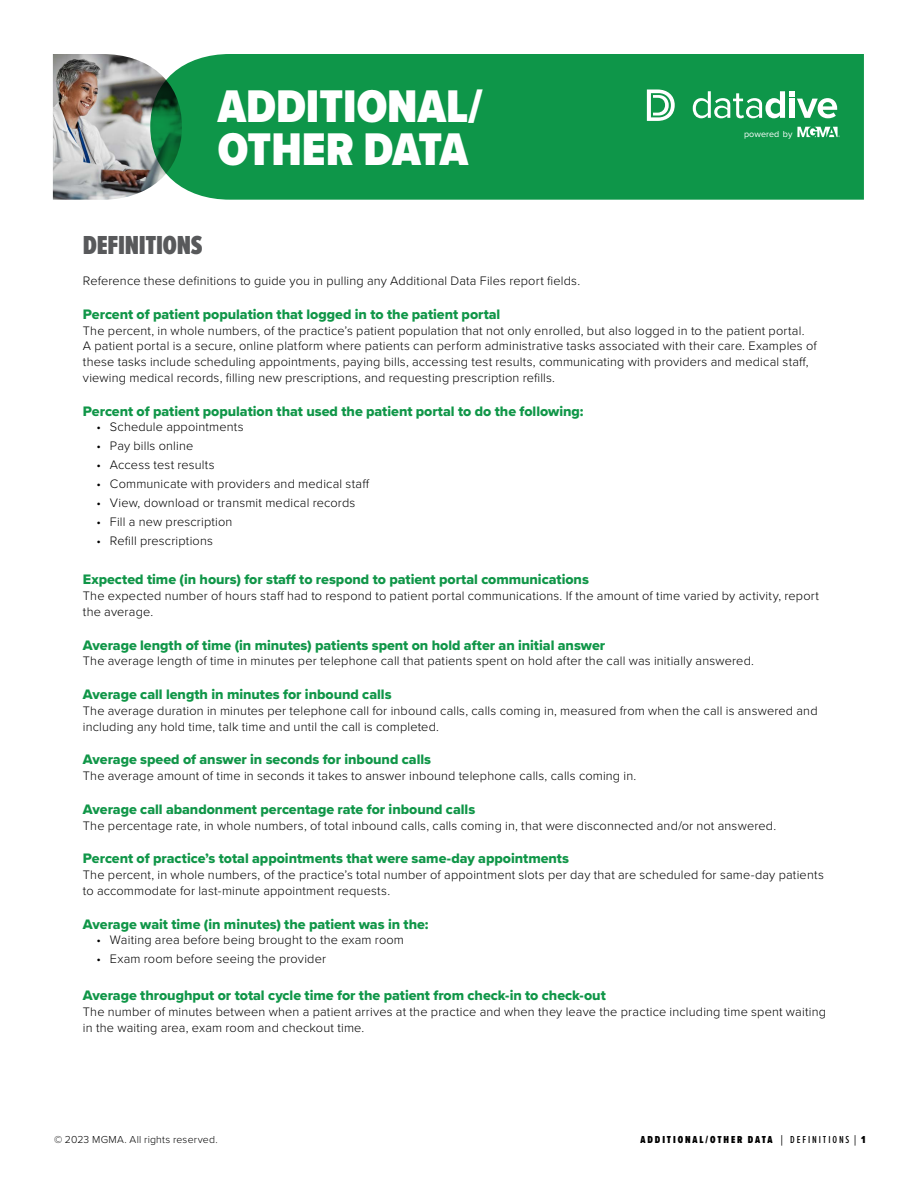
<style>
.page{position:relative;width:918px;height:1188px;background:#fff}
.page>*{position:absolute;margin:0;border:0;box-sizing:border-box;transform-origin:0 0}
.t1{font:900 47.4px/43.5px "Proxima Nova Cond";color:#fff}
.t2{font:900 27px "Proxima Nova Ex Cn";letter-spacing:-.01em;color:#58595b}
.t3{font:14.25px "Proxima Nova Extrabld";color:#109648}
.t4{font:300 12.75px/15.8px "Proxima Nova";letter-spacing:.01em;color:#000}
.t5{font:900 10.5px "Proxima Nova Ex Cn";letter-spacing:.18em;color:#000}
.t6{font:300 10.5px "Proxima Nova";letter-spacing:.02em;color:#000}
.t7{font:9px "Proxima Nova";color:#fff}
.s1{font-family:"Minion Pro";font-weight:400}
.s2{font-weight:500}
</style>
<div class="page">
<img style="left:53px;top:54px;width:97px;height:146px">
<div style="left:150px;top:54px;width:714px;height:146px;background:#0e9649"></div>
<svg style="left:647px;top:89px;width:28px;height:32px"></svg>
<svg style="left:693px;top:91px;width:144px;height:27px"></svg>
<svg style="left:797px;top:127px;width:43px;height:10px"></svg>
<h1 class="t1" style="left:218px;top:84px;width:266px">ADDITIONAL/<br>OTHER DATA</h1>
<p class="t7" style="left:744px;top:127px;width:50px">powered by</p>
<h2 class="t2" style="left:83px;top:225px;width:121px">DEFINITIONS</h2>
<p class="t4" style="left:83px;top:272px;width:499px">Reference these definitions to guide you in pulling any Additional Data Files report fields.</p>
<p class="t3" style="left:83px;top:303px;width:419px">Percent of patient population that logged in to the patient portal</p>
<p class="t4" style="left:83px;top:322px;width:735px">The percent, in whole numbers, of the practice’s patient population that not only enrolled, but also logged in to the patient portal.<br>A patient portal is a secure, online platform where patients can perform administrative tasks associated with their care. Examples of these tasks include scheduling appointments, paying bills, accessing test results, communicating with providers and medical staff, viewing medical records, filling new prescriptions, and requesting prescription refills.</p>
<p class="t3" style="left:83px;top:400px;width:502px">Percent of patient population that used the patient portal to do the following:</p>
<p class="t4" style="left:96px;top:418px;width:149px">• Schedule appointments</p>
<p class="t4" style="left:96px;top:437px;width:98px">• Pay bills online</p>
<p class="t4" style="left:96px;top:456px;width:120px">• Access test results</p>
<p class="t4" style="left:96px;top:475px;width:275px">• Communicate with providers and medical staff</p>
<p class="t4" style="left:96px;top:494px;width:260px">• View, download or transmit medical records</p>
<p class="t4" style="left:96px;top:513px;width:138px">• Fill a new prescription</p>
<p class="t4" style="left:96px;top:532px;width:118px">• Refill prescriptions</p>
<p class="t3" style="left:83px;top:569px;width:508px">Expected time (in hours) for staff to respond to patient portal communications</p>
<p class="t4" style="left:83px;top:587px;width:738px">The expected number of hours staff had to respond to patient portal communications. If the amount of time varied by activity, report the average.</p>
<p class="t3" style="left:83px;top:634px;width:524px">Average length of time (in minutes) patients spent on hold after an initial answer</p>
<p class="t4" style="left:83px;top:653px;width:673px">The average length of time in minutes per telephone call that patients spent on hold after the call was initially answered.</p>
<p class="t3" style="left:83px;top:684px;width:310px">Average call length in minutes for inbound calls</p>
<p class="t4" style="left:83px;top:702px;width:736px">The average duration in minutes per telephone call for inbound calls, calls coming in, measured from when the call is answered and including any hold time, talk time and until the call is completed.</p>
<p class="t3" style="left:83px;top:749px;width:350px">Average speed of answer in seconds for inbound calls</p>
<p class="t4" style="left:83px;top:767px;width:555px">The average amount of time in seconds it takes to answer inbound telephone calls, calls coming in.</p>
<p class="t3" style="left:83px;top:799px;width:394px">Average call abandonment percentage rate for inbound calls</p>
<p class="t4" style="left:83px;top:817px;width:695px">The percentage rate, in whole numbers, of total inbound calls, calls coming in, that were disconnected and/or not answered.</p>
<p class="t3" style="left:83px;top:848px;width:488px">Percent of practice’s total appointments that were same-day appointments</p>
<p class="t4" style="left:83px;top:866px;width:742px">The percent, in whole numbers, of the practice’s total number of appointment slots per day that are scheduled for same-day patients to accommodate for last-minute appointment requests.</p>
<p class="t3" style="left:83px;top:913px;width:347px">Average wait time (in minutes) the patient was in the:</p>
<p class="t4" style="left:96px;top:932px;width:309px">• Waiting area before being brought to the exam room</p>
<p class="t4" style="left:96px;top:951px;width:231px">• Exam room before seeing the provider</p>
<p class="t3" style="left:83px;top:985px;width:524px">Average throughput or total cycle time for the patient from check-in to check-out</p>
<p class="t4" style="left:83px;top:1003px;width:745px">The number of minutes between when a patient arrives at the practice and when they leave the practice including time spent waiting in the waiting area, exam room and checkout time.</p>
<p class="t6" style="left:54px;top:1131px;width:165px">© 2023 MGMA. All rights reserved.</p>
<p class="t5" style="left:641px;top:1131px;width:226px">ADDITIONAL/OTHER DATA <span class="s1">|</span> <span class="s2">DEFINITIONS</span> <span class="s1">|</span> 1</p>
</div>
